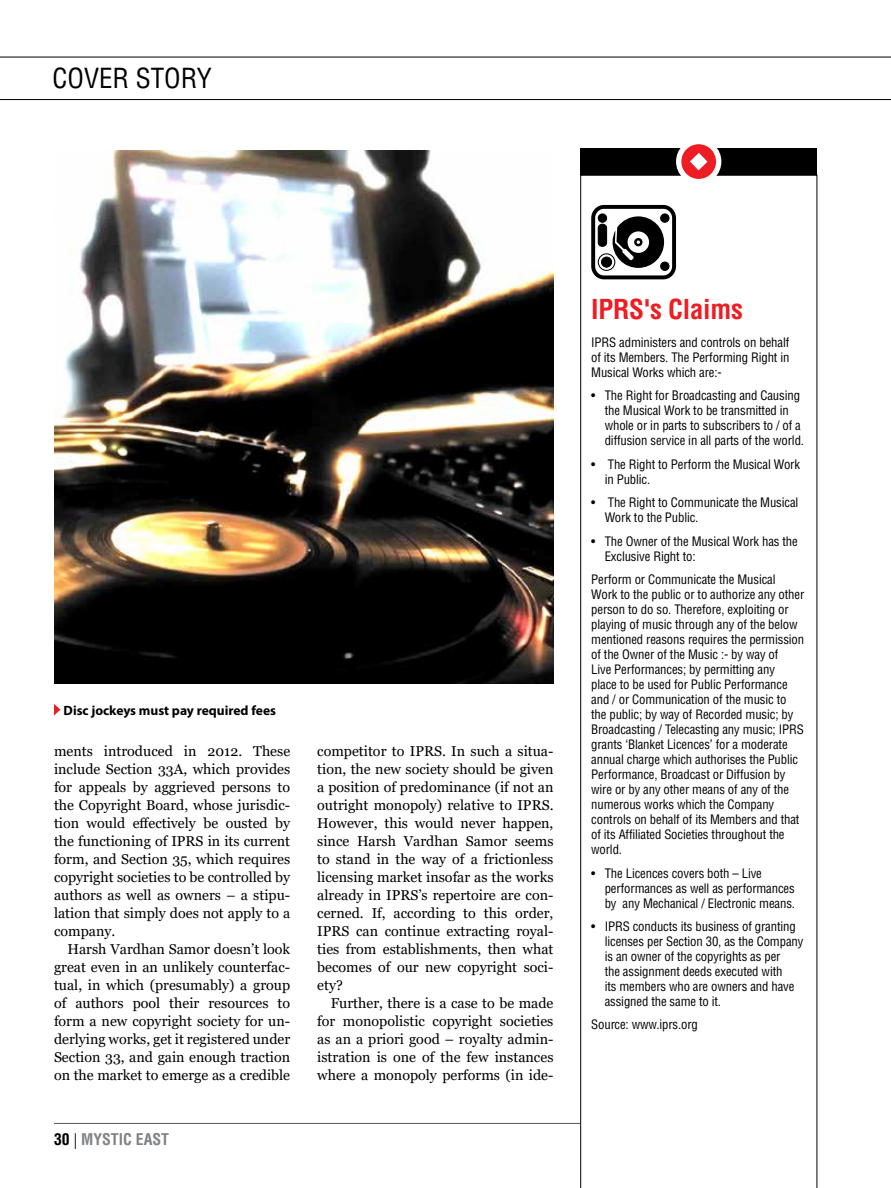
<style>
.page{position:relative;width:891px;height:1188px;background:#fff}
.page>*{position:absolute;margin:0;border:0;box-sizing:border-box;transform-origin:0 0}
.t1{font:condensed 27px "Helvetica LT Std";color:#000}
.t2{font:700 condensed 26.85px "Helvetica LT Std";letter-spacing:-.01em;color:#ed1d24}
.t3{font:700 condensed 15.75px "Helvetica LT Std";color:#808285}
.t4{font:14.25px/18px "Georgia";color:#000;text-align:justify}
.t5{font:700 13.5px "Myriad Pro";color:#000}
.t6{font:condensed 12.75px/15px "Helvetica LT Std";letter-spacing:-.01em;color:#000}
.s1{color:#000}
.s2{font-weight:300;font-stretch:normal;color:#000}
</style>
<div class="page">
<hr style="left:54px;top:1123px;width:763px;height:1px;background:#58595b">
<hr style="left:0;top:57px;width:891px;height:1px;background:#000">
<hr style="left:0;top:99px;width:891px;height:1px;background:#000">
<svg style="left:580px;top:175px;width:237px;height:1013px"></svg>
<img style="left:54px;top:150px;width:500px;height:534px">
<div style="left:580px;top:148px;width:237px;height:27px;background:#000"></div>
<div style="left:676px;top:139px;width:45px;height:45px;background:#fff;border-radius:50%"></div>
<div style="left:681px;top:144px;width:35px;height:35px;background:#ed1d24;border-radius:50%"></div>
<svg style="left:690px;top:153px;width:18px;height:17px"></svg>
<svg style="left:591px;top:205px;width:85px;height:74px"></svg>
<svg style="left:54px;top:704px;width:7px;height:11px"></svg>
<h1 class="t1" style="left:52px;top:61px;width:161px">COVER STORY</h1>
<p class="t5" style="left:64px;top:701px;width:214px">Disc jockeys must pay required fees</p>
<p class="t4" style="left:54px;top:742px;width:238px">ments introduced in 2012. These include Section 33A, which provides for appeals by aggrieved persons to the Copyright Board, whose jurisdic&shy;tion would effectively be ousted by the functioning of IPRS in its current form, and Section 35, which requires copyright societies to be controlled by authors as well as owners – a stipu&shy;lation that simply does not apply to a company.</p>
<p class="t4" style="left:54px;top:940px;width:238px;text-indent:13px">Harsh Vardhan Samor doesn’t look great even in an unlikely counterfac&shy;tual, in which (presumably) a group of authors pool their resources to form a new copyright society for un&shy;derlying works, get it registered under Section 33, and gain enough traction on the market to emerge as a credible</p>
<p class="t3" style="left:54px;top:1130px;width:117px"><span class="s1">30</span> <span class="s2">|</span> MYSTIC EAST</p>
<p class="t4" style="left:317px;top:742px;width:238px">competitor to IPRS. In such a situa&shy;tion, the new society should be given a position of predominance (if not an outright monopoly) relative to IPRS.<br>However, this would never happen, since Harsh Vardhan Samor seems to stand in the way of a frictionless licensing market insofar as the works already in IPRS’s repertoire are con&shy;cerned. If, according to this order, IPRS can continue extracting royal&shy;ties from establishments, then what becomes of our new copyright soci&shy;ety?</p>
<p class="t4" style="left:317px;top:994px;width:238px;text-indent:13px">Further, there is a case to be made for monopolistic copyright societies as an a priori good – royalty admin&shy;istration is one of the few instances where a monopoly performs (in ide-</p>
<h2 class="t2" style="left:591px;top:293px;width:153px">IPRS's Claims</h2>
<p class="t6" style="left:591px;top:334px;width:200px;text-align:justify">IPRS administers and controls on behalf of its Members. The Performing Right in Musical Works which are:-</p>
<p class="t6" style="left:605px;top:388px;width:201px;text-indent:-14px">• The Right for Broadcasting and Causing the Musical Work to be transmitted in whole or in parts to subscribers to / of a diffusion service in all parts of the world.</p>
<p class="t6" style="left:605px;top:456px;width:197px;text-indent:-14px">• The Right to Perform the Musical Work in Public.</p>
<p class="t6" style="left:605px;top:495px;width:195px;text-indent:-14px">• The Right to Communicate the Musical<br>Work to the Public.</p>
<p class="t6" style="left:605px;top:533px;width:195px;text-indent:-14px">• The Owner of the Musical Work has the<br>Exclusive Right to:</p>
<p class="t6" style="left:591px;top:572px;width:215px">Perform or Communicate the Musical Work to the public or to authorize any other person to do so. Therefore, exploiting or playing of music through any of the below mentioned reasons requires the permission of the Owner of the Music :- by way of<br>Live Performances; by permitting any<br>place to be used for Public Performance and / or Communication of the music to the public; by way of Recorded music; by Broadcasting / Telecasting any music; IPRS grants ‘Blanket Licences’ for a moderate annual charge which authorises the Public Performance, Broadcast or Diffusion by wire or by any other means of any of the numerous works which the Company controls on behalf of its Members and that of its Affiliated Societies throughout the world.</p>
<p class="t6" style="left:605px;top:865px;width:192px;text-indent:-14px">• The Licences covers both – Live performances as well as performances by any Mechanical / Electronic means.</p>
<p class="t6" style="left:605px;top:919px;width:200px;text-indent:-14px">• IPRS conducts its business of granting licenses per Section 30, as the Company is an owner of the copyrights as per<br>the assignment deeds executed with<br>its members who are owners and have assigned the same to it.</p>
<p class="t6" style="left:591px;top:1017px;width:108px">Source: www.iprs.org</p>
</div>
